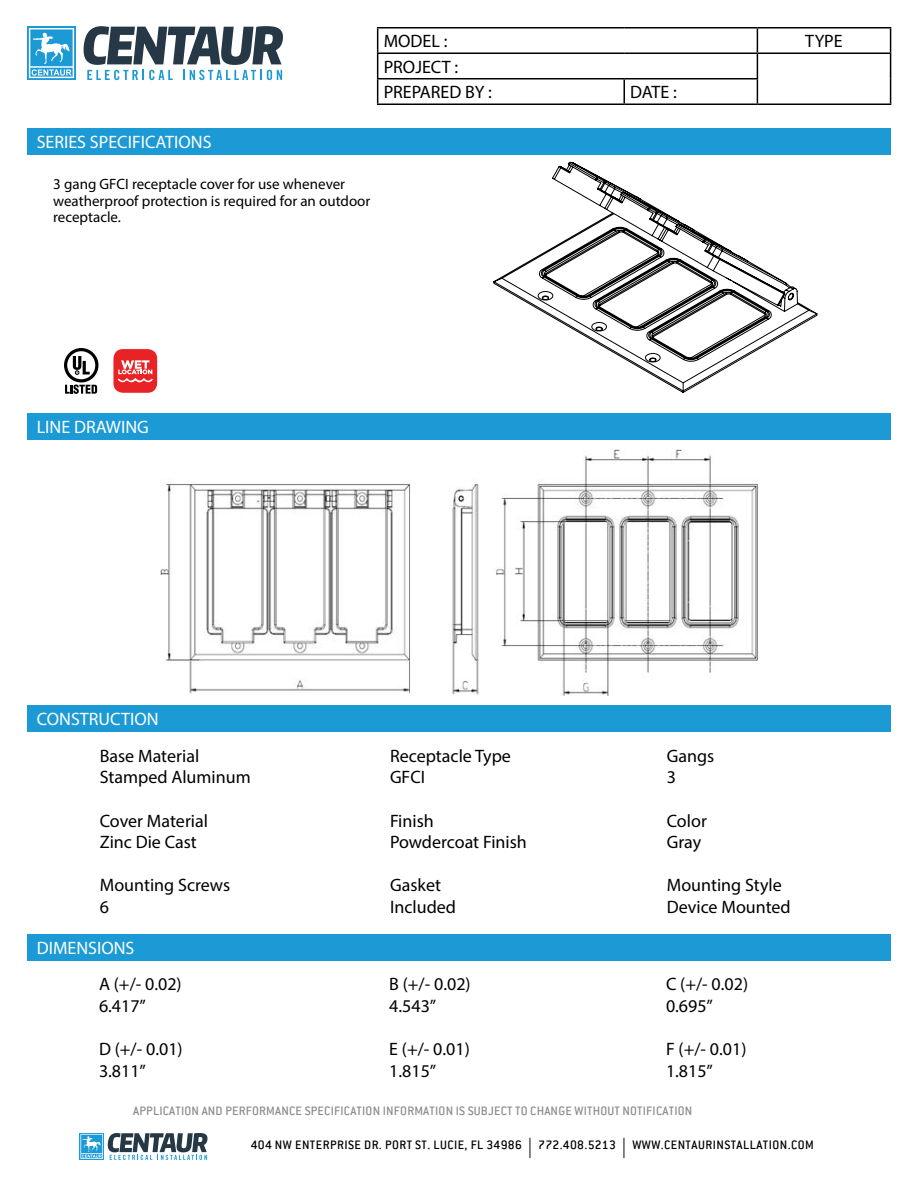
<style>
.page{position:relative;width:918px;height:1188px;background:#fff}
.page>*{position:absolute;margin:0;border:0;box-sizing:border-box;transform-origin:0 0}
.t1{font:18px/21.6px "Myriad Pro";color:#000}
.t2{font:18px "Myriad Pro";color:#fff}
.t3{font:15px/16.5px "Myriad Pro";color:#000}
.t4{font:500 13.5px "Conduit ITC";letter-spacing:.015em;color:#8b8d8d}
.t5{font:500 13.5px "Conduit ITC";letter-spacing:.035em;color:#000}
.s1{font-family:"Myriad Pro";font-weight:400;font-size:20.25px}
</style>
<div class="page">
<svg style="left:80px;top:1133px;width:128px;height:27px"></svg>
<hr style="left:377px;top:27px;width:247px;height:1px;background:#000">
<hr style="left:624px;top:27px;width:133px;height:1px;background:#000">
<hr style="left:757px;top:27px;width:134px;height:1px;background:#000">
<hr style="left:377px;top:52px;width:247px;height:2px;background:#000">
<hr style="left:624px;top:52px;width:133px;height:2px;background:#000">
<hr style="left:757px;top:52px;width:134px;height:2px;background:#000">
<hr style="left:377px;top:78px;width:247px;height:2px;background:#000">
<svg style="left:377px;top:28px;width:1px;height:76px"></svg>
<hr style="left:624px;top:78px;width:134px;height:2px;background:#000">
<hr style="left:623px;top:80px;width:2px;height:24px;background:#000">
<svg style="left:757px;top:28px;width:1px;height:76px"></svg>
<svg style="left:890px;top:28px;width:1px;height:76px"></svg>
<hr style="left:377px;top:104px;width:247px;height:1px;background:#000">
<hr style="left:624px;top:104px;width:133px;height:1px;background:#000">
<hr style="left:757px;top:104px;width:134px;height:1px;background:#000">
<div style="left:27px;top:129px;width:864px;height:26px;background:#1c9ad6"></div>
<div style="left:27px;top:414px;width:864px;height:26px;background:#1c9ad6"></div>
<div style="left:27px;top:705px;width:864px;height:27px;background:#1c9ad6"></div>
<div style="left:27px;top:26px;width:49px;height:54px;background:linear-gradient(to right,#31a3d9,#31a3d9)"></div>
<svg style="left:29px;top:28px;width:45px;height:50px"></svg>
<svg style="left:83px;top:26px;width:200px;height:54px"></svg>
<svg style="left:64px;top:348px;width:34px;height:46px"></svg>
<div style="left:113px;top:349px;width:44px;height:44px;background:#e82225;border-radius:10px"></div>
<svg style="left:118px;top:360px;width:35px;height:22px"></svg>
<div style="left:27px;top:934px;width:864px;height:27px;background:#1c9ad6"></div>
<svg style="left:493px;top:161px;width:325px;height:232px"></svg>
<img style="left:161px;top:449px;width:596px;height:247px">
<p class="t1" style="left:384px;top:30px;width:65px">MODEL :</p>
<p class="t1" style="left:805px;top:30px;width:39px">TYPE</p>
<p class="t1" style="left:384px;top:54px;width:110px;line-height:25.5px">PROJECT :<br>PREPARED BY :</p>
<p class="t1" style="left:630px;top:81px;width:48px">DATE :</p>
<p class="t2" style="left:37px;top:131px;width:176px">SERIES SPECIFICATIONS</p>
<p class="t3" style="left:53px;top:176px;width:319px">3 gang GFCI receptacle cover for use whenever weatherproof protection is required for an outdoor receptacle.</p>
<p class="t2" style="left:37px;top:416px;width:114px">LINE DRAWING</p>
<p class="t2" style="left:37px;top:708px;width:123px">CONSTRUCTION</p>
<p class="t1" style="left:100px;top:745px;width:152px">Base Material<br>Stamped Aluminum</p>
<p class="t1" style="left:100px;top:810px;width:110px">Cover Material<br>Zinc Die Cast</p>
<p class="t1" style="left:100px;top:874px;width:132px">Mounting Screws<br>6</p>
<p class="t2" style="left:37px;top:937px;width:99px">DIMENSIONS</p>
<p class="t1" style="left:99px;top:973px;width:84px">A (+/- 0.02)<br>6.417”</p>
<p class="t1" style="left:99px;top:1038px;width:85px">D (+/- 0.01)<br>3.811”</p>
<p class="t1" style="left:390px;top:745px;width:122px">Receptacle Type<br>GFCI</p>
<p class="t1" style="left:390px;top:810px;width:138px">Finish<br>Powdercoat Finish</p>
<p class="t1" style="left:390px;top:874px;width:68px">Gasket<br>Included</p>
<p class="t1" style="left:389px;top:973px;width:83px">B (+/- 0.02)<br>4.543”</p>
<p class="t1" style="left:389px;top:1038px;width:82px">E (+/- 0.01)<br>1.815”</p>
<p class="t1" style="left:667px;top:745px;width:49px">Gangs<br>3</p>
<p class="t1" style="left:667px;top:810px;width:42px">Color<br>Gray</p>
<p class="t1" style="left:667px;top:874px;width:126px">Mounting Style<br>Device Mounted</p>
<p class="t1" style="left:666px;top:973px;width:84px">C (+/- 0.02)<br>0.695”</p>
<p class="t1" style="left:666px;top:1038px;width:82px">F (+/- 0.01)<br>1.815”</p>
<p class="t4" style="left:133px;top:1103px;width:561px">APPLICATION AND PERFORMANCE SPECIFICATION INFORMATION IS SUBJECT TO CHANGE WITHOUT NOTIFICATION</p>
<p class="t5" style="left:251px;top:1137px;width:565px">404 NW ENTERPRISE DR. PORT ST. LUCIE, FL 34986 <span class="s1">|</span> 772.408.5213 <span class="s1">|</span> WWW.CENTAURINSTALLATION.COM</p>
</div>
